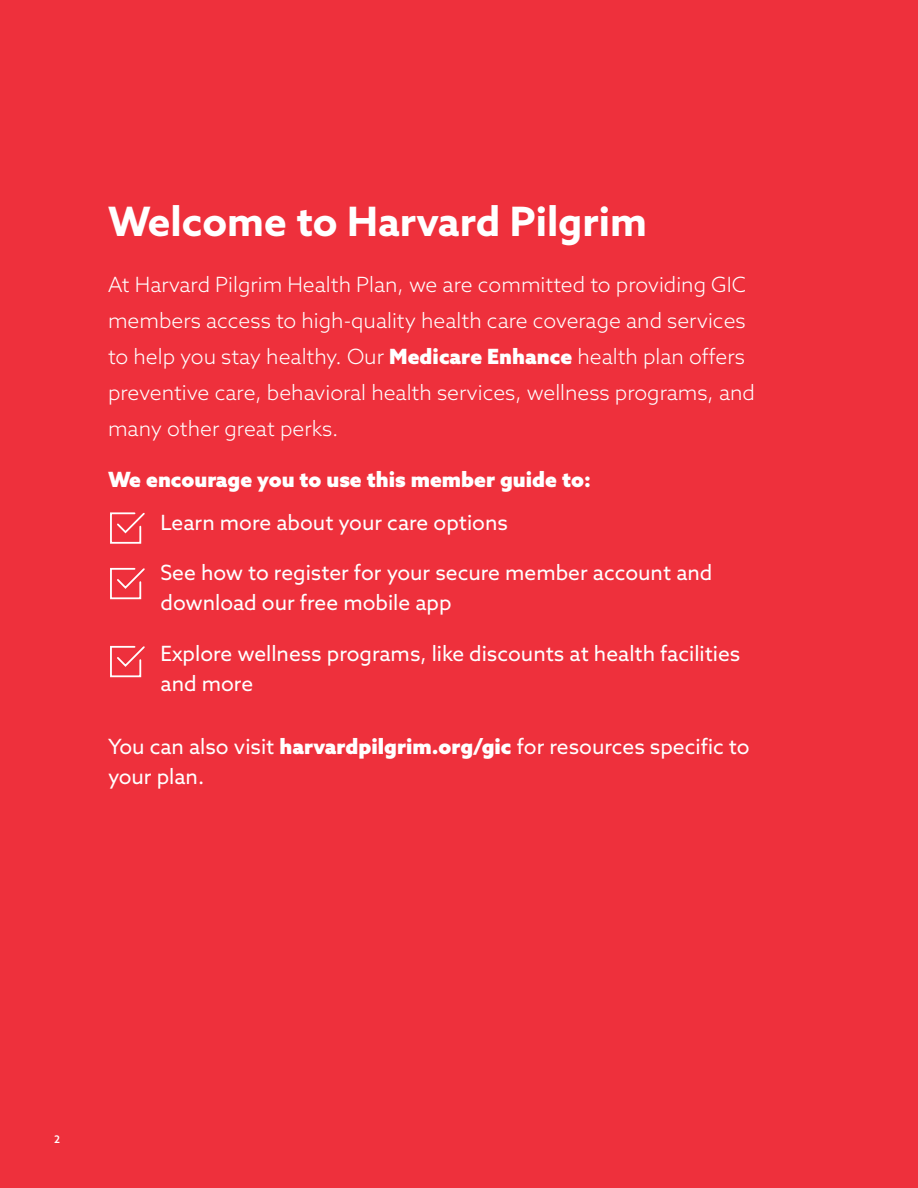
<style>
.page{position:relative;width:918px;height:1188px;background:#ee303c}
.page>*{position:absolute;margin:0;border:0;box-sizing:border-box;transform-origin:0 0}
.t1{font:700 40.5px "Azo Sans";color:#fff}
.t2{font:300 21px/36px "Azo Sans";color:#fff}
.t3{font:21px/30px "Azo Sans";color:#fff}
.t4{font:900 21px "Azo Sans";color:#fff}
.t5{font:500 10.5px "Azo Sans";color:#fff}
.s1{font-weight:900}
</style>
<div class="page">
<svg style="left:110px;top:512px;width:35px;height:32px"></svg>
<svg style="left:110px;top:567px;width:35px;height:33px"></svg>
<svg style="left:110px;top:645px;width:35px;height:33px"></svg>
<h1 class="t1" style="left:108px;top:195px;width:540px">Welcome to Harvard Pilgrim</h1>
<p class="t2" style="left:108px;top:267px;width:648px">At Harvard Pilgrim Health Plan, we are committed to providing GIC members access to high-quality health care coverage and services to help you stay healthy. Our <span class="s1">Medicare Enhance</span> health plan offers preventive care, behavioral health services, wellness programs, and many other great perks.</p>
<p class="t4" style="left:108px;top:465px;width:484px">We encourage you to use this member guide to:</p>
<p class="t3" style="left:161px;top:507px;width:349px">Learn more about your care options</p>
<p class="t3" style="left:161px;top:557px;width:553px">See how to register for your secure member account and download our free mobile app</p>
<p class="t3" style="left:161px;top:638px;width:581px">Explore wellness programs, like discounts at health facilities and more</p>
<p class="t3" style="left:108px;top:732px;width:643px">You can also visit <span class="s1">harvardpilgrim.org/gic</span> for resources specific to your plan.</p>
<p class="t5" style="left:54px;top:1133px;width:8px">2</p>
</div>
